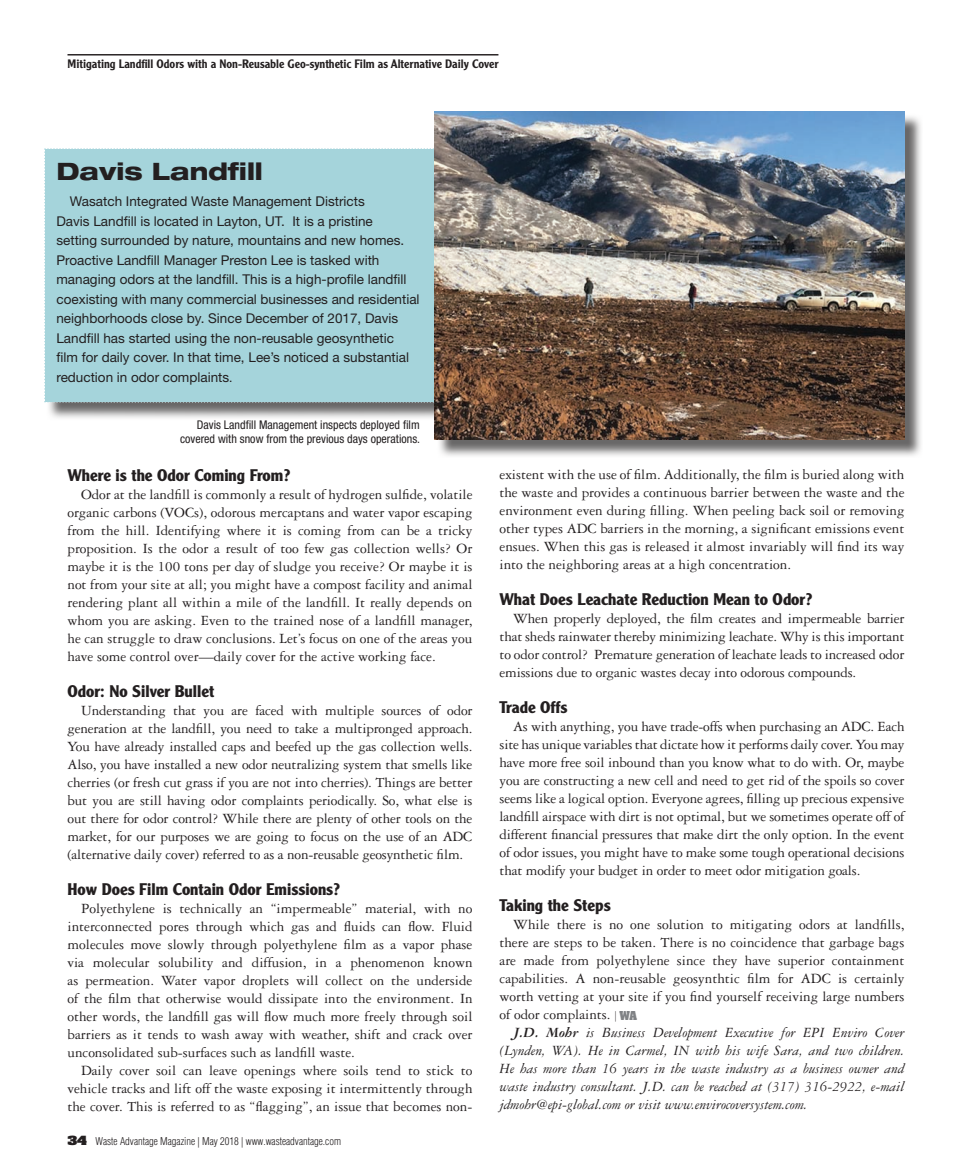
<style>
.page{position:relative;width:972px;height:1175px;background:#fff}
.page>*{position:absolute;margin:0;border:0;box-sizing:border-box;transform-origin:0 0}
.t1{font:800 expanded 24px "Helvetica Neue LT Std";color:#231f20}
.t2{font:700 16.5px "Clearface Gothic LT Std";color:#231f20}
.t3{font:15px/18px "Garamond 3 LT Std";color:#231f20;text-align:justify}
.t4{font:italic 15px/18px "Garamond 3 LT Std";color:#231f20;text-align:justify}
.t5{font:13.5px/19.5px "Helvetica Neue LT Std";color:#231f20}
.t6{font:condensed 12px/13.5px "Helvetica Neue LT Std";color:#231f20;text-align:right}
.t7{font:500 12px "Clearface Gothic LT Std";color:#231f20}
.t8{font:300 condensed 10.5px "Helvetica";color:#231f20}
.s1{font-size:12px}
.s2{font-family:"Aachen Std";font-weight:700;font-stretch:normal;font-size:10.8px}
.s3{font-size:10.5px}
.s4{font-weight:700}
</style>
<div class="page">
<img style="left:301px;top:402px;width:133px;height:1px">
<div style="left:44px;top:148px;width:391px;height:254px;background:#a5d4db"></div>
<hr style="left:68px;top:54px;width:430px;height:2px;background:#2b2627">
<img style="left:437px;top:114px;width:484px;height:342px">
<img style="left:435px;top:111px;width:469px;height:328px">
<p class="t7" style="left:68px;top:56px;width:433px">Mitigating Landfill Odors with a Non-Reusable Geo-synthetic Film as Alternative Daily Cover</p>
<h1 class="t1" style="left:56px;top:156px;width:208px">Davis Landfill</h1>
<p class="t5" style="left:56px;top:191px;width:365px;text-indent:14px">Wasatch Integrated Waste Management Districts<br>Davis Landfill is located in Layton, UT. It is a pristine<br>setting surrounded by nature, mountains and new homes.<br>Proactive Landfill Manager Preston Lee is tasked with managing odors at the landfill. This is a high-profile landfill coexisting with many commercial businesses and residential neighborhoods close by. Since December of 2017, Davis Landfill has started using the non-reusable geosynthetic<br>film for daily cover. In that time, Lee’s noticed a substantial reduction in odor complaints<span class="s1">.</span></p>
<p class="t6" style="left:180px;top:418px;width:242px">Davis Landfill Management inspects deployed film covered with snow from the previous days operations.</p>
<p class="t2" style="left:68px;top:465px;width:224px">Where is the Odor Coming From?</p>
<p class="t3" style="left:68px;top:485px;width:407px;text-indent:14px">Odor at the landfill is commonly a result of hydrogen sulfide, volatile organic carbons (VOCs), odorous mercaptans and water vapor escaping from the hill. Identifying where it is coming from can be a tricky proposition. Is the odor a result of too few gas collection wells? Or maybe it is the 100 tons per day of sludge you receive? Or maybe it is not from your site at all; you might have a compost facility and animal rendering plant all within a mile of the landfill. It really depends on whom you are asking. Even to the trained nose of a landfill manager, he can struggle to draw conclusions. Let’s focus on one of the areas you have some control over—daily cover for the active working face.</p>
<p class="t2" style="left:68px;top:681px;width:148px">Odor: No Silver Bullet</p>
<p class="t3" style="left:68px;top:701px;width:407px;text-indent:14px">Understanding that you are faced with multiple sources of odor generation at the landfill, you need to take a multipronged approach.<br>You have already installed caps and beefed up the gas collection wells.<br>Also, you have installed a new odor neutralizing system that smells like cherries (or fresh cut grass if you are not into cherries). Things are better but you are still having odor complaints periodically. So, what else is out there for odor control? While there are plenty of other tools on the market, for our purposes we are going to focus on the use of an ADC (alternative daily cover) referred to as a non-reusable geosynthetic film.</p>
<p class="t2" style="left:68px;top:879px;width:274px">How Does Film Contain Odor Emissions?</p>
<p class="t3" style="left:68px;top:899px;width:407px;text-indent:14px">Polyethylene is technically an “impermeable” material, with no interconnected pores through which gas and fluids can flow. Fluid molecules move slowly through polyethylene film as a vapor phase via molecular solubility and diffusion, in a phenomenon known as permeation. Water vapor droplets will collect on the underside of the film that otherwise would dissipate into the environment. In other words, the landfill gas will flow much more freely through soil barriers as it tends to wash away with weather, shift and crack over unconsolidated sub-surfaces such as landfill waste.</p>
<p class="t3" style="left:68px;top:1061px;width:407px;text-indent:14px">Daily cover soil can leave openings where soils tend to stick to vehicle tracks and lift off the waste exposing it intermittently through the cover. This is referred to as “flagging”, an issue that becomes non-</p>
<p class="t8" style="left:68px;top:1134px;width:275px"><span class="s2">34</span> Waste Advantage Magazine | May 2018 | www.wasteadvantage.com</p>
<p class="t3" style="left:500px;top:465px;width:407px">existent with the use of film. Additionally, the film is buried along with the waste and provides a continuous barrier between the waste and the environment even during filling. When peeling back soil or removing other types ADC barriers in the morning, a significant emissions event ensues. When this gas is released it almost invariably will find its way into the neighboring areas at a high concentration.</p>
<p class="t2" style="left:500px;top:589px;width:314px">What Does Leachate Reduction Mean to Odor?</p>
<p class="t3" style="left:500px;top:609px;width:407px;text-indent:14px">When properly deployed, the film creates and impermeable barrier that sheds rainwater thereby minimizing leachate. Why is this important to odor control? Premature generation of leachate leads to increased odor emissions due to organic wastes decay into odorous compounds.</p>
<p class="t2" style="left:500px;top:697px;width:69px">Trade Offs</p>
<p class="t3" style="left:500px;top:717px;width:407px;text-indent:14px">As with anything, you have trade-offs when purchasing an ADC. Each site has unique variables that dictate how it performs daily cover. You may have more free soil inbound than you know what to do with. Or, maybe you are constructing a new cell and need to get rid of the spoils so cover seems like a logical option. Everyone agrees, filling up precious expensive landfill airspace with dirt is not optimal, but we sometimes operate off of different financial pressures that make dirt the only option. In the event of odor issues, you might have to make some tough operational decisions that modify your budget in order to meet odor mitigation goals.</p>
<p class="t2" style="left:500px;top:895px;width:113px">Taking the Steps</p>
<p class="t3" style="left:500px;top:915px;width:407px;text-indent:14px">While there is no one solution to mitigating odors at landfills, there are steps to be taken. There is no coincidence that garbage bags are made from polyethylene since they have superior containment capabilities. A non-reusable geosynthtic film for ADC is certainly worth vetting at your site if you find yourself receiving large numbers of odor complaints. <span class="s3">|</span> <sub>WA</sub></p>
<p class="t4" style="left:500px;top:1023px;width:407px;text-indent:14px"><span class="s4">J.D. Mohr</span> is Business Development Executive for EPI Enviro Cover (Lynden, WA). He in Carmel, IN with his wife Sara, and two children.<br>He has more than 16 years in the waste industry as a business owner and waste industry consultant. J.D. can be reached at (317) 316-2922, e-mail jdmohr@epi-global.com or visit www.envirocoversystem.com.</p>
</div>
